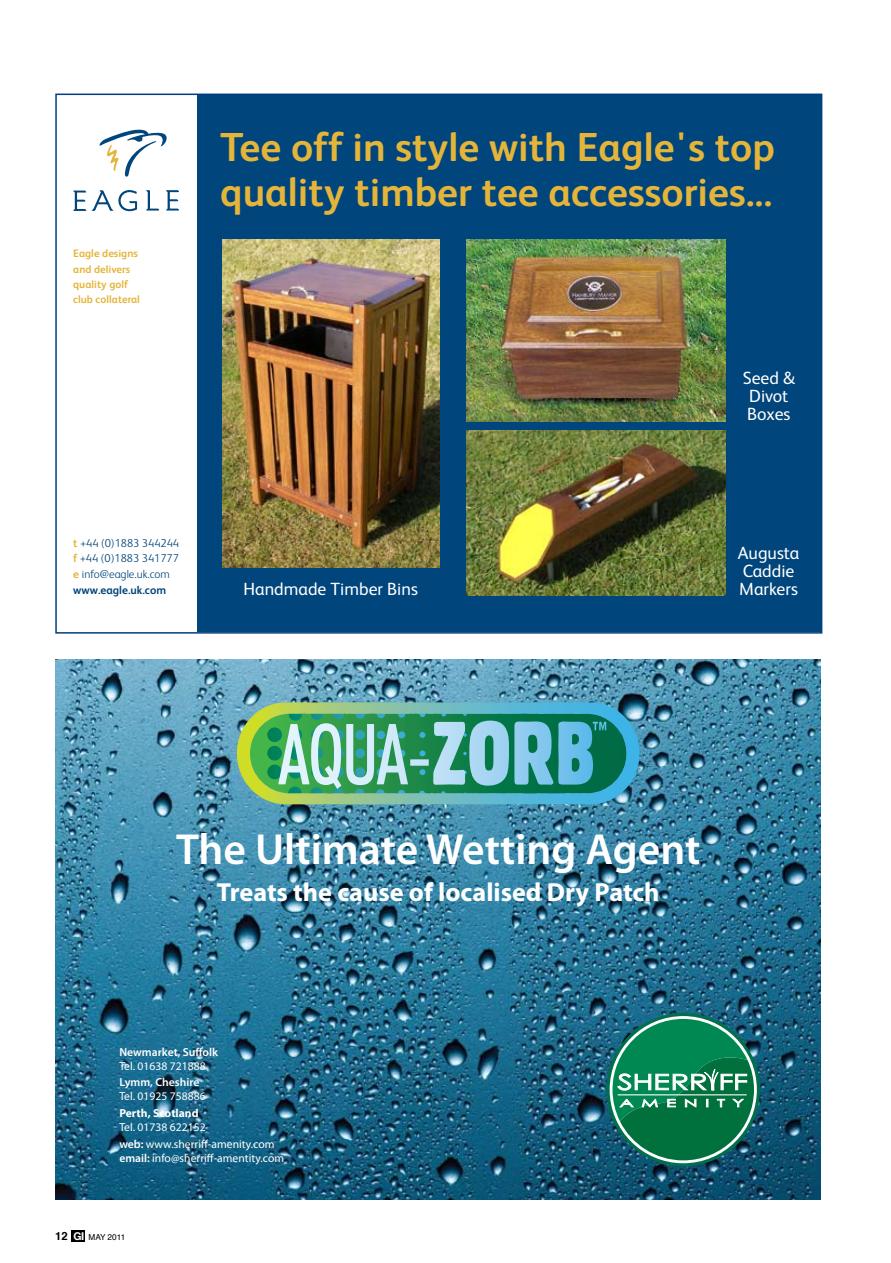
<style>
.page{position:relative;width:891px;height:1263px;background:#fff}
.page>*{position:absolute;margin:0;border:0;box-sizing:border-box;transform-origin:0 0}
.t1{font:600 43.65px "Myriad Pro";color:#fff}
.t2{font:700 40.5px/45.6px "FS Albert";color:#e5b53a}
.t3{font:700 26.25px "Myriad Pro";color:#fff}
.t4{font:17.7px/17.7px "FS Albert";color:#fff}
.t5{font:11.7px/14px "Myriad Pro";color:#fff}
.t6{font:600 11.7px "Myriad Pro";color:#fff}
.t7{font:700 11.7px "Myriad Pro";color:#fff}
.t8{font:300 11.55px/15.8px "FS Albert";color:#00457c}
.t9{font:700 10.8px/15.1px "FS Albert";color:#e5b53a}
.t10{font:8.25px "Helvetica";color:#000}
.s1{font-weight:700;color:#e5b53a}
.s2{font-weight:700}
.s3{font-weight:600}
.s4{font-weight:700;font-size:11.25px}
.s5{font-family:"Helvetica Neue";font-weight:700;font-size:10.8px;color:#fff}
</style>
<div class="page">
<div style="left:71px;top:1230px;width:14px;height:11px;background:#000"></div>
<img style="left:55px;top:659px;width:766px;height:540px">
<div style="left:606px;top:1013px;width:154px;height:153px;border:3px solid #00704a;border-radius:50%"></div>
<svg style="left:612px;top:1019px;width:142px;height:141px"></svg>
<svg style="left:237px;top:702px;width:402px;height:102px"></svg>
<svg style="left:146px;top:190px;width:13px;height:21px"></svg>
<svg style="left:92px;top:190px;width:45px;height:21px"></svg>
<svg style="left:73px;top:191px;width:13px;height:20px"></svg>
<svg style="left:166px;top:190px;width:13px;height:21px"></svg>
<svg style="left:99px;top:129px;width:68px;height:48px"></svg>
<div style="left:197px;top:94px;width:624px;height:538px;background:#00457c"></div>
<img style="left:466px;top:240px;width:260px;height:181px">
<img style="left:466px;top:431px;width:260px;height:165px">
<img style="left:222px;top:240px;width:217px;height:327px">
<p class="t9" style="left:73px;top:246px;width:68px">Eagle designs and delivers quality golf club collateral</p>
<h2 class="t2" style="left:220px;top:124px;width:556px">Tee off in style with Eagle's top quality timber tee accessories...</h2>
<h3 class="t4" style="left:743px;top:369px;width:54px">Seed &amp;<br>Divot<br>Boxes</h3>
<p class="t8" style="left:73px;top:535px;width:107px"><span class="s1">t</span> +44 (0)1883 344244 <span class="s1">f</span> +44 (0)1883 341777 <span class="s1">e</span> info@eagle.uk.com <span class="s2">www.eagle.uk.com</span></p>
<h3 class="t4" style="left:243px;top:580px;width:176px">Handmade Timber Bins</h3>
<h3 class="t4" style="left:738px;top:544px;width:63px">Augusta<br>Caddie<br>Markers</h3>
<h1 class="t1" style="left:176px;top:822px;width:526px">The Ultimate Wetting Agent</h1>
<h3 class="t3" style="left:217px;top:875px;width:444px">Treats the cause of localised Dry Patch</h3>
<p class="t6" style="left:119px;top:1044px;width:100px">Newmarket, Suffolk</p>
<p class="t5" style="left:119px;top:1058px;width:88px">Tel. 01638 721888</p>
<p class="t7" style="left:119px;top:1105px;width:81px">Perth, Scotland</p>
<p class="t5" style="left:119px;top:1120px;width:88px">Tel. 01738 622152</p>
<p class="t6" style="left:119px;top:1074px;width:82px">Lymm, Cheshire</p>
<p class="t5" style="left:119px;top:1089px;width:88px">Tel. 01925 758886</p>
<p class="t5" style="left:119px;top:1137px;width:166px"><span class="s3">web:</span> www.sherriff-amenity.com <span class="s3">email:</span> info@sherriff-amentity.com</p>
<p class="t10" style="left:55px;top:1231px;width:71px"><span class="s4">12</span> <span class="s5">GI</span> MAY 2011</p>
</div>
